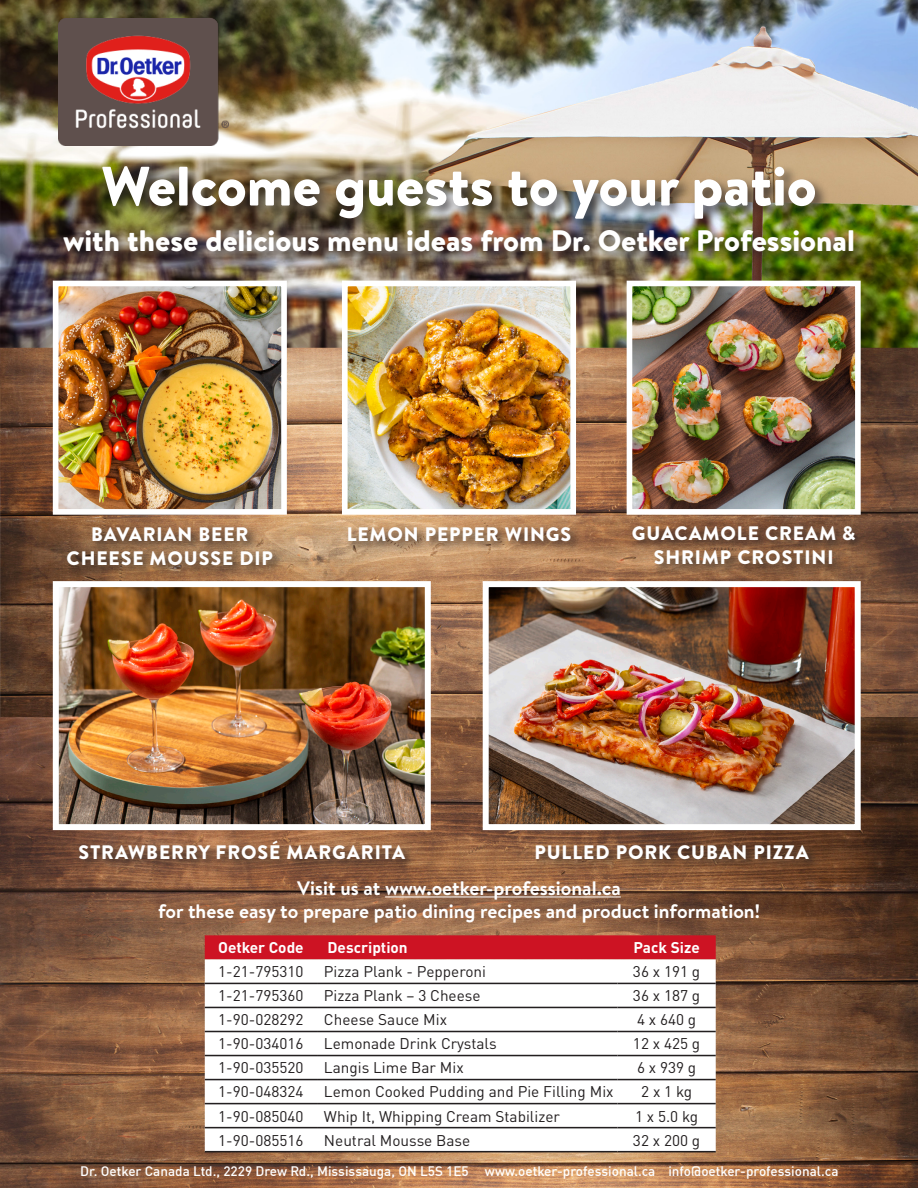
<style>
.page{position:relative;width:918px;height:1188px;background:#fff}
.page>*{position:absolute;margin:0;border:0;box-sizing:border-box;transform-origin:0 0}
.t1{font:900 55.35px "Brandon Text";color:#fff}
.t2{font:900 29.55px "Brandon Text";color:#fff}
.recipe_name{font:900 19.5px/24px "Brandon Text";letter-spacing:.045em;color:#fff;text-align:center}
.t3{font:700 19.5px/23.4px "Brandon Text";color:#fff;text-align:center}
.t4{font:15.3px "DIN Pro";color:#231f20}
.t5{font:700 15.3px "DIN Pro";color:#fff}
.t6{font:500 13.5px "DIN Pro";color:#fff}
</style>
<div class="page">
<img style="left:0;top:0;width:918px;height:1188px">
<img style="left:59px;top:19px;width:169px;height:127px">
<div style="left:205px;top:935px;width:511px;height:24px;background:#cd1323"></div>
<svg style="left:205px;top:959px;width:511px;height:192px"></svg>
<hr style="left:205px;top:983px;width:112px;height:1px;background:#231f20">
<hr style="left:317px;top:983px;width:301px;height:1px;background:#231f20">
<hr style="left:618px;top:983px;width:98px;height:1px;background:#231f20">
<hr style="left:205px;top:1007px;width:112px;height:1px;background:#231f20">
<hr style="left:317px;top:1007px;width:301px;height:1px;background:#231f20">
<hr style="left:618px;top:1007px;width:98px;height:1px;background:#231f20">
<hr style="left:205px;top:1031px;width:112px;height:1px;background:#231f20">
<hr style="left:317px;top:1031px;width:301px;height:1px;background:#231f20">
<hr style="left:618px;top:1031px;width:98px;height:1px;background:#231f20">
<hr style="left:205px;top:1055px;width:112px;height:1px;background:#231f20">
<hr style="left:317px;top:1055px;width:301px;height:1px;background:#231f20">
<hr style="left:618px;top:1055px;width:98px;height:1px;background:#231f20">
<hr style="left:205px;top:1079px;width:112px;height:1px;background:#231f20">
<hr style="left:317px;top:1079px;width:301px;height:1px;background:#231f20">
<hr style="left:618px;top:1079px;width:98px;height:1px;background:#231f20">
<hr style="left:205px;top:1103px;width:112px;height:1px;background:#231f20">
<hr style="left:317px;top:1103px;width:301px;height:1px;background:#231f20">
<hr style="left:618px;top:1103px;width:98px;height:1px;background:#231f20">
<hr style="left:205px;top:1127px;width:112px;height:1px;background:#231f20">
<hr style="left:317px;top:1127px;width:301px;height:1px;background:#231f20">
<hr style="left:618px;top:1127px;width:98px;height:1px;background:#231f20">
<hr style="left:205px;top:1151px;width:112px;height:1px;background:#231f20">
<hr style="left:317px;top:1151px;width:301px;height:1px;background:#231f20">
<hr style="left:618px;top:1151px;width:98px;height:1px;background:#231f20">
<img style="left:60px;top:588px;width:364px;height:235px">
<div style="left:53px;top:581px;width:378px;height:249px;border:6px solid #fff"></div>
<img style="left:60px;top:288px;width:220px;height:220px">
<div style="left:53px;top:281px;width:234px;height:234px;border:6px solid #fff"></div>
<img style="left:490px;top:588px;width:364px;height:235px">
<div style="left:483px;top:581px;width:378px;height:249px;border:6px solid #fff"></div>
<img style="left:634px;top:288px;width:220px;height:220px">
<div style="left:627px;top:281px;width:234px;height:234px;border:6px solid #fff"></div>
<img style="left:349px;top:288px;width:220px;height:220px">
<div style="left:342px;top:281px;width:234px;height:234px;border:6px solid #fff"></div>
<div style="left:60px;top:163px;width:808px;height:103px;background:#231f20;opacity:.75"></div>
<div style="left:76px;top:838px;width:342px;height:34px;background:#231f20;opacity:.75"></div>
<div style="left:64px;top:523px;width:221px;height:55px;background:#231f20;opacity:.75"></div>
<div style="left:533px;top:841px;width:288px;height:31px;background:#231f20;opacity:.75"></div>
<div style="left:345px;top:523px;width:238px;height:30px;background:#231f20;opacity:.75"></div>
<div style="left:630px;top:523px;width:237px;height:54px;background:#231f20;opacity:.75"></div>
<hr style="left:385px;top:896px;width:236px;height:1px;background:#fff">
<p class="t1" style="left:101px;top:147px;width:717px">Welcome guests to your patio</p>
<p class="t2" style="left:63px;top:219px;width:793px">with these delicious menu ideas from Dr. Oetker Professional</p>
<p class="recipe_name" style="left:67px;top:522px;width:208px">BAVARIAN BEER<br>CHEESE MOUSSE DIP</p>
<p class="recipe_name" style="left:347px;top:522px;width:226px">LEMON PEPPER WINGS</p>
<p class="recipe_name" style="left:632px;top:521px;width:225px">GUACAMOLE CREAM &amp;<br>SHRIMP CROSTINI</p>
<p class="recipe_name" style="left:78px;top:840px;width:328px">STRAWBERRY FROSÉ MARGARITA</p>
<p class="recipe_name" style="left:535px;top:840px;width:276px">PULLED PORK CUBAN PIZZA</p>
<p class="t3" style="left:158px;top:876px;width:603px">Visit us at www.oetker-professional.ca<br>for these easy to prepare patio dining recipes and product information!</p>
<p class="t5" style="left:218px;top:935px;width:87px">Oetker Code</p>
<p class="t5" style="left:328px;top:935px;width:82px">Description</p>
<p class="t5" style="left:633px;top:935px;width:68px">Pack Size</p>
<p class="t4" style="left:218px;top:960px;width:87px">1-21-795310</p>
<p class="t4" style="left:324px;top:959px;width:164px">Pizza Plank - Pepperoni</p>
<p class="t4" style="left:633px;top:960px;width:69px">36 x 191 g</p>
<p class="t4" style="left:218px;top:984px;width:87px">1-21-795360</p>
<p class="t4" style="left:324px;top:984px;width:158px">Pizza Plank – 3 Cheese</p>
<p class="t4" style="left:633px;top:984px;width:69px">36 x 187 g</p>
<p class="t4" style="left:218px;top:1008px;width:87px">1-90-028292</p>
<p class="t4" style="left:324px;top:1008px;width:125px">Cheese Sauce Mix</p>
<p class="t4" style="left:637px;top:1008px;width:61px">4 x 640 g</p>
<p class="t4" style="left:218px;top:1032px;width:87px">1-90-034016</p>
<p class="t4" style="left:324px;top:1032px;width:174px">Lemonade Drink Crystals</p>
<p class="t4" style="left:633px;top:1032px;width:69px">12 x 425 g</p>
<p class="t4" style="left:218px;top:1056px;width:87px">1-90-035520</p>
<p class="t4" style="left:324px;top:1056px;width:141px">Langis Lime Bar Mix</p>
<p class="t4" style="left:637px;top:1056px;width:61px">6 x 939 g</p>
<p class="t4" style="left:218px;top:1080px;width:87px">1-90-048324</p>
<p class="t4" style="left:324px;top:1080px;width:291px">Lemon Cooked Pudding and Pie Filling Mix</p>
<p class="t4" style="left:641px;top:1080px;width:52px">2 x 1 kg</p>
<p class="t4" style="left:218px;top:1104px;width:87px">1-90-085040</p>
<p class="t4" style="left:324px;top:1104px;width:238px">Whip It, Whipping Cream Stabilizer</p>
<p class="t4" style="left:635px;top:1104px;width:65px">1 x 5.0 kg</p>
<p class="t4" style="left:218px;top:1128px;width:87px">1-90-085516</p>
<p class="t4" style="left:324px;top:1128px;width:148px">Neutral Mousse Base</p>
<p class="t4" style="left:633px;top:1128px;width:69px">32 x 200 g</p>
<p class="t6" style="left:80px;top:1161px;width:760px">Dr. Oetker Canada Ltd., 2229 Drew Rd., Mississauga, ON L5S 1E5 www.oetker-professional.ca info@oetker-professional.ca</p>
</div>
